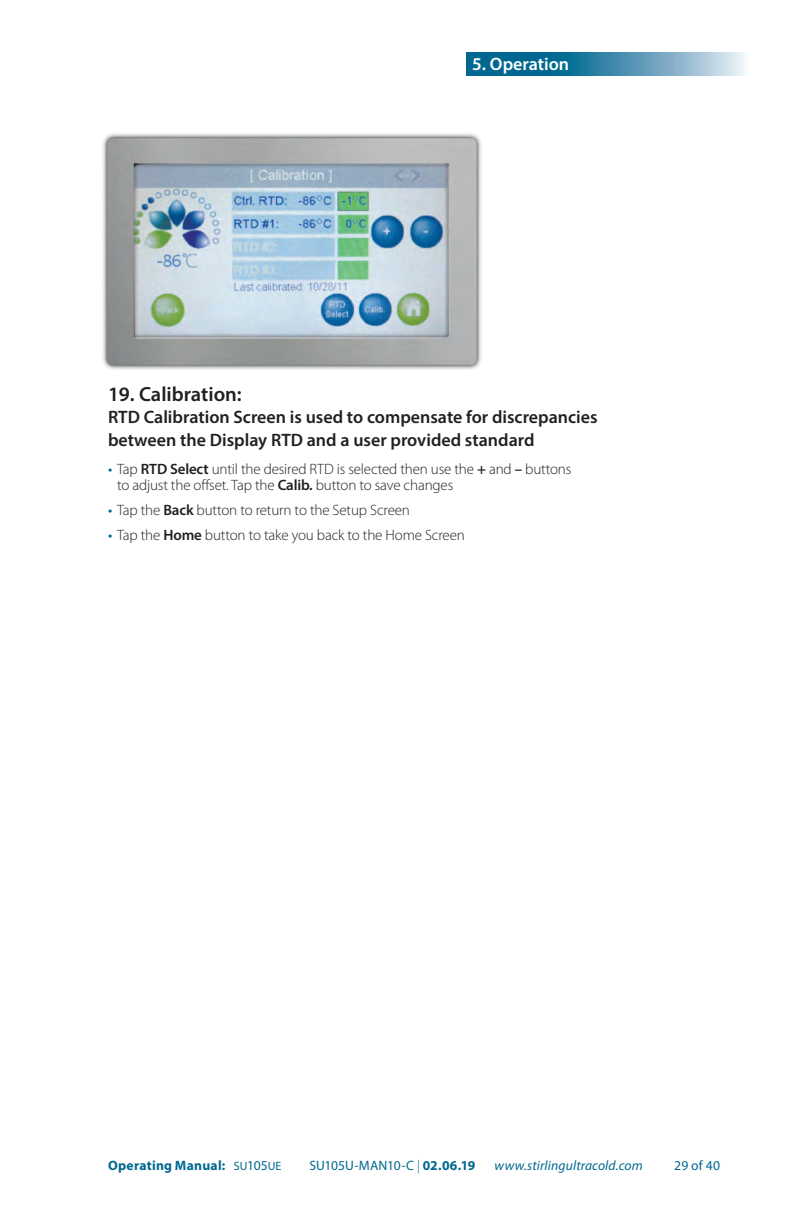
<style>
.page{position:relative;width:792px;height:1224px;background:#fff}
.page>*{position:absolute;margin:0;border:0;box-sizing:border-box;transform-origin:0 0}
.Screencapture_heads{font:600 20.4px "Myriad Pro";color:#231f20}
.Screencapture_subhea{font:600 18px/22.4px "Myriad Pro";color:#231f20}
.Body_Text{font:600 18px "Myriad Pro";color:#fff}
.t1{font:300 15px/16px "Myriad Pro";letter-spacing:-.01em;color:#231f20}
.t2{font:13.6px "Myriad Pro";color:#006890}
.t3{font:italic 13.6px "Myriad Pro";letter-spacing:.01em;color:#006890}
.t4{font:700 13.6px "Myriad Pro";letter-spacing:.02em;color:#006890}
.s1{font-weight:400;color:#006890}
.s2{font-weight:600}
.s3{font-weight:400;font-size:12px}
.s4{font-weight:400}
.s5{font-weight:300}
.s6{font-weight:700}
</style>
<div class="page">
<img style="left:103px;top:133px;width:378px;height:237px">
<svg style="left:467px;top:53px;width:278px;height:23px;background:#4b91b0"></svg>
<p class="Body_Text" style="left:472px;top:52px;width:98px">5. Operation</p>
<p class="Screencapture_heads" style="left:108px;top:381px;width:135px">19. Calibration:</p>
<p class="Screencapture_subhea" style="left:108px;top:406px;width:491px">RTD Calibration Screen is used to compensate for discrepancies between the Display RTD and a user provided standard</p>
<p class="t1" style="left:117px;top:462px;width:456px;text-indent:-9px"><span class="s1">•</span> Tap <span class="s2">RTD Select</span> until the desired RTD is selected then use the <span class="s2">+</span> and <span class="s2">–</span> buttons to adjust the offset. Tap the <span class="s2">Calib.</span> button to save changes</p>
<p class="t1" style="left:108px;top:503px;width:304px"><span class="s1">•</span> Tap the <span class="s2">Back</span> button to return to the Setup Screen</p>
<p class="t1" style="left:108px;top:528px;width:358px"><span class="s1">•</span> Tap the <span class="s2">Home</span> button to take you back to the Home Screen</p>
<p class="t4" style="left:108px;top:1157px;width:175px">Operating Manual: <span class="s3">SU</span><span class="s4">105</span><span class="s3">UE</span></p>
<p class="t2" style="left:310px;top:1157px;width:167px">SU105U-MAN10-C <span class="s5">|</span> <span class="s6">02.06.19</span></p>
<p class="t3" style="left:495px;top:1157px;width:150px">www.stirlingultracold.com</p>
<p class="t2" style="left:674px;top:1157px;width:47px">29 of 40</p>
</div>
